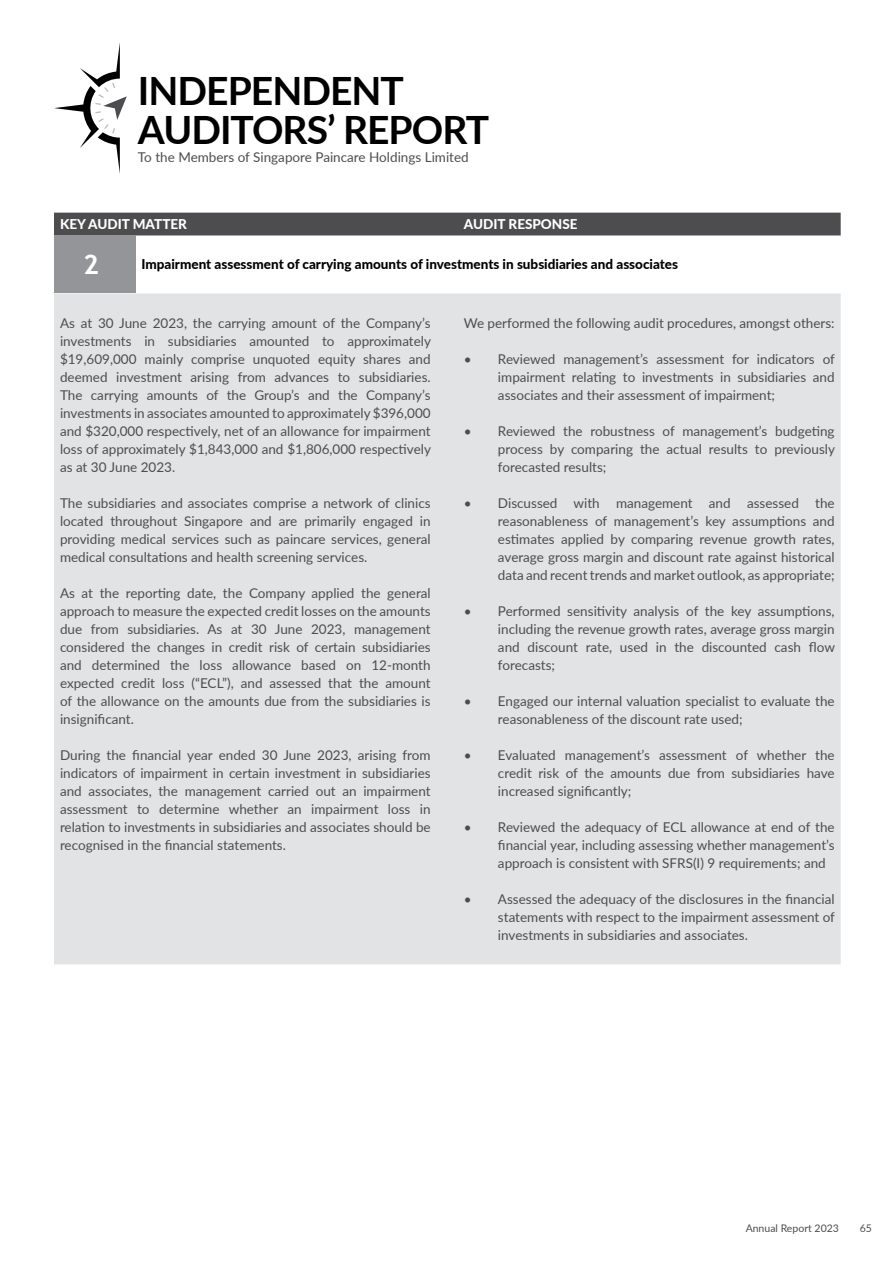
<style>
.page{position:relative;width:893px;height:1263px;background:#fff}
.page>*{position:absolute;margin:0;border:0;box-sizing:border-box;transform-origin:0 0}
.t1{font:700 39px/39px "Lato";letter-spacing:-.025em;color:#000}
.t2{font:700 27px "Trebuchet MS";color:#fff}
.t3{font:13.5px/18px "Lato";color:#4d4d4f;text-align:justify}
.t4{font:800 13.5px "Lato";color:#000}
.t5{font:800 13.5px "Lato";color:#fff}
.t6{font:10.5px "Lato";color:#4d4d4f}
</style>
<div class="page">
<div style="left:54px;top:213px;width:787px;height:22px;background:#4d4d4f"></div>
<div style="left:54px;top:235px;width:81px;height:58px;background:#939598"></div>
<div style="left:54px;top:293px;width:787px;height:671px;background:#e2e3e4"></div>
<svg style="left:54px;top:43px;width:73px;height:131px"></svg>
<h1 class="t1" style="left:138px;top:70px;width:353px">INDEPENDENT<br>AUDITORS’ REPORT</h1>
<p class="t3" style="left:138px;top:148px;width:332px">To the Members of Singapore Paincare Holdings Limited</p>
<p class="t5" style="left:60px;top:215px;width:128px">KEY AUDIT MATTER</p>
<p class="t5" style="left:464px;top:215px;width:115px">AUDIT RESPONSE</p>
<h2 class="t2" style="left:83px;top:248px;width:17px">2</h2>
<p class="t4" style="left:141px;top:254px;width:538px">Impairment assessment of carrying amounts of investments in subsidiaries and associates</p>
<p class="t3" style="left:60px;top:313px;width:373px">As at 30 June 2023, the carrying amount of the Company’s investments in subsidiaries amounted to approximately $19,609,000 mainly comprise unquoted equity shares and deemed investment arising from advances to subsidiaries.<br>The carrying amounts of the Group’s and the Company’s investments in associates amounted to approximately $396,000 and $320,000 respectively, net of an allowance for impairment loss of approximately $1,843,000 and $1,806,000 respectively as at 30 June 2023.</p>
<p class="t3" style="left:60px;top:493px;width:372px">The subsidiaries and associates comprise a network of clinics located throughout Singapore and are primarily engaged in providing medical services such as paincare services, general medical consultations and health screening services.</p>
<p class="t3" style="left:60px;top:583px;width:372px">As at the reporting date, the Company applied the general approach to measure the expected credit losses on the amounts due from subsidiaries. As at 30 June 2023, management considered the changes in credit risk of certain subsidiaries and determined the loss allowance based on 12-month expected credit loss (“ECL”), and assessed that the amount of the allowance on the amounts due from the subsidiaries is insignificant.</p>
<p class="t3" style="left:60px;top:745px;width:372px">During the financial year ended 30 June 2023, arising from indicators of impairment in certain investment in subsidiaries and associates, the management carried out an impairment assessment to determine whether an impairment loss in relation to investments in subsidiaries and associates should be recognised in the financial statements.</p>
<p class="t3" style="left:464px;top:314px;width:372px">We performed the following audit procedures, amongst others:</p>
<p class="t3" style="left:498px;top:350px;width:338px;text-indent:-34px">• Reviewed management’s assessment for indicators of impairment relating to investments in subsidiaries and associates and their assessment of impairment;</p>
<p class="t3" style="left:498px;top:422px;width:338px;text-indent:-34px">• Reviewed the robustness of management’s budgeting process by comparing the actual results to previously forecasted results;</p>
<p class="t3" style="left:498px;top:494px;width:338px;text-indent:-34px">• Discussed with management and assessed the reasonableness of management’s key assumptions and estimates applied by comparing revenue growth rates, average gross margin and discount rate against historical data and recent trends and market outlook, as appropriate;</p>
<p class="t3" style="left:498px;top:602px;width:338px;text-indent:-34px">• Performed sensitivity analysis of the key assumptions, including the revenue growth rates, average gross margin and discount rate, used in the discounted cash flow forecasts;</p>
<p class="t3" style="left:498px;top:692px;width:338px;text-indent:-34px">• Engaged our internal valuation specialist to evaluate the reasonableness of the discount rate used;</p>
<p class="t3" style="left:498px;top:746px;width:338px;text-indent:-34px">• Evaluated management’s assessment of whether the credit risk of the amounts due from subsidiaries have increased significantly;</p>
<p class="t3" style="left:498px;top:818px;width:338px;text-indent:-34px">• Reviewed the adequacy of ECL allowance at end of the financial year, including assessing whether management’s approach is consistent with SFRS(I) 9 requirements; and</p>
<p class="t3" style="left:498px;top:890px;width:338px;text-indent:-34px">• Assessed the adequacy of the disclosures in the financial statements with respect to the impairment assessment of investments in subsidiaries and associates.</p>
<p class="t6" style="left:746px;top:1221px;width:95px">Annual Report 2023</p>
<p class="t6" style="left:860px;top:1221px;width:14px">65</p>
</div>
